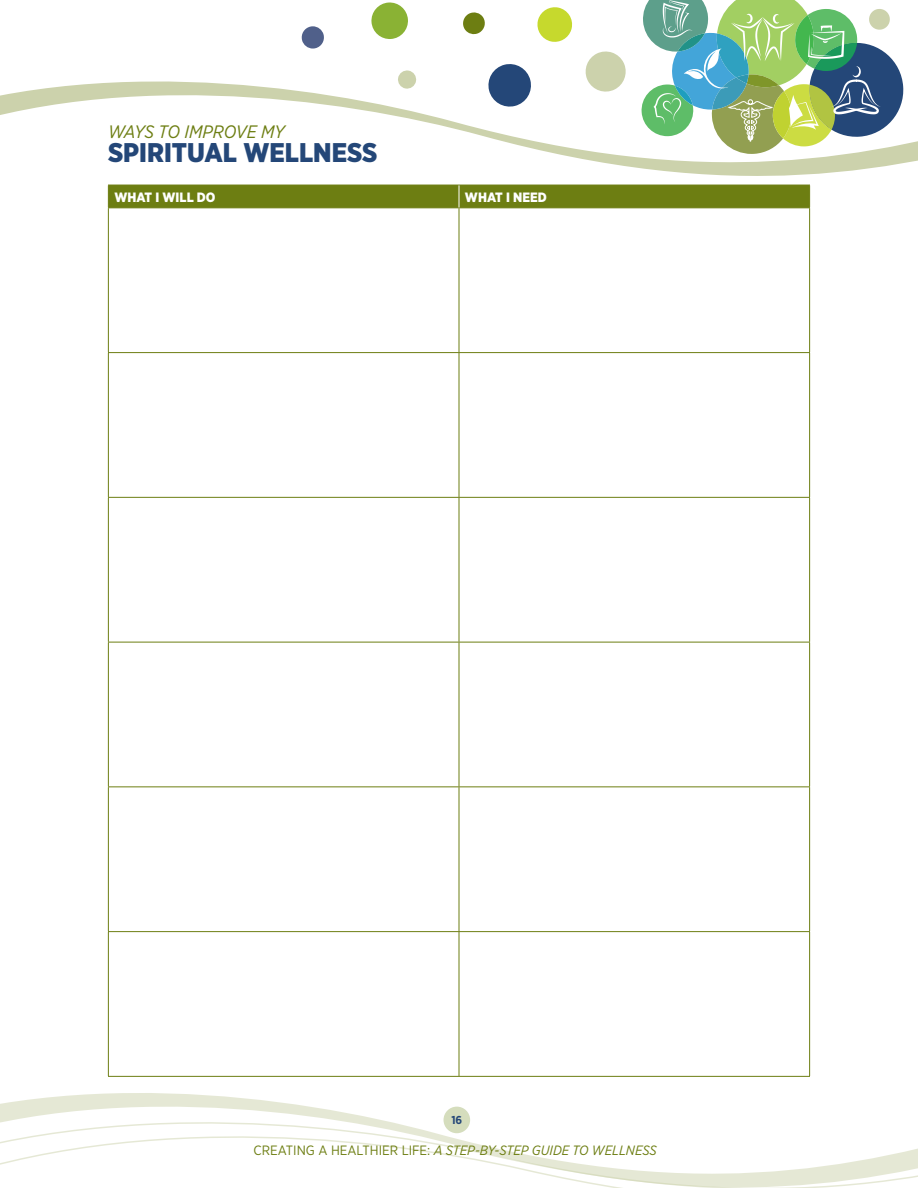
<style>
.page{position:relative;width:918px;height:1188px;background:#fff}
.page>*{position:absolute;margin:0;border:0;box-sizing:border-box;transform-origin:0 0}
.t1{font:900 27px "Gotham Narrow";color:#244778}
.t2{font:italic 18px "Gotham Narrow";color:#6d7e12}
.t3{font:italic 13.5px "Gotham Narrow";color:#6d7e12}
.t4{font:900 13.5px "Gotham Narrow";color:#fff}
.t5{font:700 11.55px "Gotham Narrow";color:#244778}
.s1{font-style:normal}
</style>
<div class="page">
<svg style="left:301px;top:26px;width:23px;height:23px"></svg>
<svg style="left:463px;top:12px;width:22px;height:23px"></svg>
<svg style="left:537px;top:7px;width:35px;height:35px"></svg>
<svg style="left:596px;top:51px;width:19px;height:3px"></svg>
<svg style="left:371px;top:2px;width:37px;height:37px"></svg>
<svg style="left:0;top:54px;width:918px;height:150px"></svg>
<svg style="left:0;top:1065px;width:918px;height:123px"></svg>
<div style="left:444px;top:1107px;width:26px;height:26px;background:#d5ddbd;border-radius:50%"></div>
<svg style="left:641px;top:0;width:264px;height:154px"></svg>
<div style="left:108px;top:185px;width:702px;height:23px;background:#6d7e12"></div>
<hr style="left:108px;top:208px;width:1px;height:144px;background:#6d7e12">
<hr style="left:459px;top:208px;width:1px;height:144px;background:#6d7e12">
<hr style="left:809px;top:208px;width:1px;height:144px;background:#6d7e12">
<hr style="left:108px;top:352px;width:351px;height:1px;background:#6d7e12">
<hr style="left:108px;top:353px;width:1px;height:144px;background:#6d7e12">
<hr style="left:459px;top:352px;width:351px;height:1px;background:#6d7e12">
<hr style="left:459px;top:353px;width:1px;height:144px;background:#6d7e12">
<hr style="left:809px;top:353px;width:1px;height:144px;background:#6d7e12">
<hr style="left:108px;top:497px;width:351px;height:1px;background:#6d7e12">
<hr style="left:108px;top:498px;width:1px;height:144px;background:#6d7e12">
<hr style="left:459px;top:497px;width:351px;height:1px;background:#6d7e12">
<hr style="left:459px;top:498px;width:1px;height:144px;background:#6d7e12">
<hr style="left:809px;top:498px;width:1px;height:144px;background:#6d7e12">
<hr style="left:108px;top:642px;width:351px;height:1px;background:#6d7e12">
<hr style="left:108px;top:642px;width:1px;height:144px;background:#6d7e12">
<hr style="left:459px;top:642px;width:351px;height:1px;background:#6d7e12">
<hr style="left:459px;top:642px;width:1px;height:144px;background:#6d7e12">
<hr style="left:809px;top:642px;width:1px;height:144px;background:#6d7e12">
<hr style="left:108px;top:786px;width:351px;height:1px;background:#6d7e12">
<hr style="left:108px;top:787px;width:1px;height:144px;background:#6d7e12">
<hr style="left:459px;top:786px;width:351px;height:1px;background:#6d7e12">
<hr style="left:459px;top:787px;width:1px;height:144px;background:#6d7e12">
<hr style="left:809px;top:787px;width:1px;height:144px;background:#6d7e12">
<hr style="left:108px;top:931px;width:351px;height:1px;background:#6d7e12">
<hr style="left:108px;top:932px;width:1px;height:144px;background:#6d7e12">
<hr style="left:459px;top:931px;width:351px;height:1px;background:#6d7e12">
<hr style="left:459px;top:932px;width:1px;height:144px;background:#6d7e12">
<hr style="left:809px;top:932px;width:1px;height:144px;background:#6d7e12">
<hr style="left:108px;top:1076px;width:351px;height:1px;background:#6d7e12">
<hr style="left:459px;top:1076px;width:351px;height:1px;background:#6d7e12">
<h3 class="t2" style="left:108px;top:120px;width:178px">WAYS TO IMPROVE MY</h3>
<h3 class="t1" style="left:108px;top:134px;width:271px">SPIRITUAL WELLNESS</h3>
<p class="t4" style="left:114px;top:188px;width:103px">WHAT I WILL DO</p>
<p class="t4" style="left:465px;top:188px;width:83px">WHAT I NEED</p>
<p class="t5" style="left:451px;top:1113px;width:12px">16</p>
<p class="t3" style="left:254px;top:1142px;width:405px"><span class="s1">CREATING A HEALTHIER LIFE:</span> A STEP-BY-STEP GUIDE TO WELLNESS</p>
</div>
